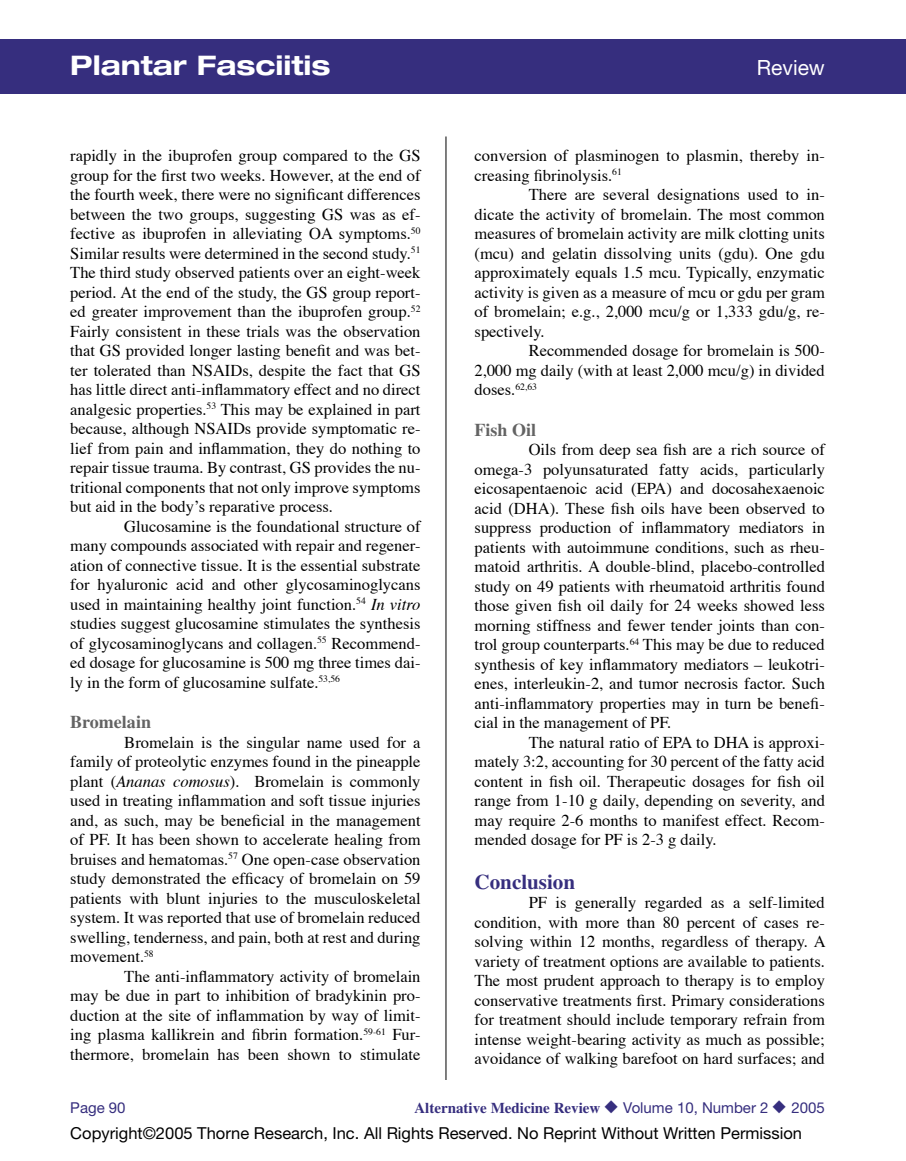
<style>
.page{position:relative;width:906px;height:1161px;background:#fff}
.page>*{position:absolute;margin:0;border:0;box-sizing:border-box;transform-origin:0 0}
.t1{font:700 expanded 27px "Helvetica Neue";color:#fff}
.t2{font:700 21px "Times";color:#362e7e}
.t3{font:21px "Helvetica Neue";color:#fff}
.t4{font:700 18px "Times";color:#636363}
.t5{font:16.5px/19.5px "Times";color:#000;text-align:justify}
.t6{font:16.5px "Helvetica Neue";color:#000}
.t7{font:700 15px "Times";color:#362e7e}
.t8{font:15px "Helvetica Neue";color:#362e7e}
.s1{font-style:italic}
.s2{font-family:"Helvetica Neue";font-weight:400}
</style>
<div class="page">
<div style="left:0;top:39px;width:905px;height:55px;background:#362e7e"></div>
<hr style="left:445px;top:136px;width:1px;height:944px;background:#000">
<hr style="left:905px;top:39px;width:1px;height:55px;background:#362e7e">
<h1 class="t1" style="left:70px;top:48px;width:261px">Plantar Fasciitis</h1>
<p class="t3" style="left:756px;top:55px;width:70px">Review</p>
<p class="t5" style="left:70px;top:147px;width:351px">rapidly in the ibuprofen group compared to the GS group for the first two weeks. However, at the end of the fourth week, there were no significant differences between the two groups, suggesting GS was as ef&shy;fective as ibuprofen in alleviating OA symptoms.<sup>50<br></sup>Similar results were determined in the second study.<sup>51<br></sup>The third study observed patients over an eight-week period. At the end of the study, the GS group report&shy;ed greater improvement than the ibuprofen group.<sup>52<br></sup>Fairly consistent in these trials was the observation that GS provided longer lasting benefit and was bet&shy;ter tolerated than NSAIDs, despite the fact that GS has little direct anti-inflammatory effect and no direct analgesic properties.<sup>53</sup> This may be explained in part because, although NSAIDs provide symptomatic re&shy;lief from pain and inflammation, they do nothing to repair tissue trauma. By contrast, GS provides the nu&shy;tritional components that not only improve symptoms but aid in the bodyʼs reparative process.</p>
<p class="t5" style="left:70px;top:518px;width:351px;text-indent:54px">Glucosamine is the foundational structure of many compounds associated with repair and regener&shy;ation of connective tissue. It is the essential substrate for hyaluronic acid and other glycosaminoglycans used in maintaining healthy joint function.<sup>54</sup> <span class="s1">In vitro </span>studies suggest glucosamine stimulates the synthesis of glycosaminoglycans and collagen.<sup>55</sup> Recommend&shy;ed dosage for glucosamine is 500 mg three times dai&shy;ly in the form of glucosamine sulfate.<sup>53,56</sup></p>
<p class="t4" style="left:70px;top:712px;width:82px">Bromelain</p>
<p class="t5" style="left:70px;top:734px;width:351px;text-indent:54px">Bromelain is the singular name used for a family of proteolytic enzymes found in the pineapple plant (<span class="s1">Ananas comosus</span>). Bromelain is commonly used in treating inflammation and soft tissue injuries and, as such, may be beneficial in the management of PF. It has been shown to accelerate healing from bruises and hematomas.<sup>57</sup> One open-case observation study demonstrated the efficacy of bromelain on 59 patients with blunt injuries to the musculoskeletal system. It was reported that use of bromelain reduced swelling, tenderness, and pain, both at rest and during movement.<sup>58</sup></p>
<p class="t5" style="left:70px;top:968px;width:351px;text-indent:54px">The anti-inflammatory activity of bromelain may be due in part to inhibition of bradykinin pro&shy;duction at the site of inflammation by way of limit&shy;ing plasma kallikrein and fibrin formation.<sup>59-61</sup> Fur&shy;thermore, bromelain has been shown to stimulate</p>
<p class="t5" style="left:474px;top:147px;width:351px">conversion of plasminogen to plasmin, thereby in&shy;creasing fibrinolysis.<sup>61</sup></p>
<p class="t5" style="left:474px;top:186px;width:351px;text-indent:54px">There are several designations used to in&shy;dicate the activity of bromelain. The most common measures of bromelain activity are milk clotting units (mcu) and gelatin dissolving units (gdu). One gdu approximately equals 1.5 mcu. Typically, enzymatic activity is given as a measure of mcu or gdu per gram of bromelain; e.g., 2,000 mcu/g or 1,333 gdu/g, re&shy;spectively.</p>
<p class="t5" style="left:474px;top:342px;width:351px;text-indent:54px">Recommended dosage for bromelain is 500- 2,000 mg daily (with at least 2,000 mcu/g) in divided doses.<sup>62,63</sup></p>
<p class="t4" style="left:474px;top:419px;width:63px">Fish Oil</p>
<p class="t5" style="left:474px;top:441px;width:351px;text-indent:54px">Oils from deep sea fish are a rich source of omega-3 polyunsaturated fatty acids, particularly eicosapentaenoic acid (EPA) and docosahexaenoic acid (DHA). These fish oils have been observed to suppress production of inflammatory mediators in patients with autoimmune conditions, such as rheu&shy;matoid arthritis. A double-blind, placebo-controlled study on 49 patients with rheumatoid arthritis found those given fish oil daily for 24 weeks showed less morning stiffness and fewer tender joints than con&shy;trol group counterparts.<sup>64</sup> This may be due to reduced synthesis of key inflammatory mediators – leukotri&shy;enes, interleukin-2, and tumor necrosis factor. Such anti-inflammatory properties may in turn be benefi&shy;cial in the management of PF.</p>
<p class="t5" style="left:474px;top:734px;width:351px;text-indent:54px">The natural ratio of EPA to DHA is approxi&shy;mately 3:2, accounting for 30 percent of the fatty acid content in fish oil. Therapeutic dosages for fish oil range from 1-10 g daily, depending on severity, and may require 2-6 months to manifest effect. Recom&shy;mended dosage for PF is 2-3 g daily.</p>
<p class="t2" style="left:474px;top:869px;width:102px">Conclusion</p>
<p class="t5" style="left:474px;top:894px;width:352px;text-indent:54px">PF is generally regarded as a self-limited condition, with more than 80 percent of cases re&shy;solving within 12 months, regardless of therapy. A variety of treatment options are available to patients.<br>The most prudent approach to therapy is to employ conservative treatments first. Primary considerations for treatment should include temporary refrain from intense weight-bearing activity as much as possible; avoidance of walking barefoot on hard surfaces; and</p>
<p class="t8" style="left:70px;top:1099px;width:57px">Page 90</p>
<p class="t7" style="left:414px;top:1099px;width:412px">Alternative Medicine Review ◆ <span class="s2">Volume 10, Number 2</span> ◆ <span class="s2">2005</span></p>
<p class="t6" style="left:70px;top:1124px;width:733px">Copyright©2005 Thorne Research, Inc. All Rights Reserved. No Reprint Without Written Permission</p>
</div>
